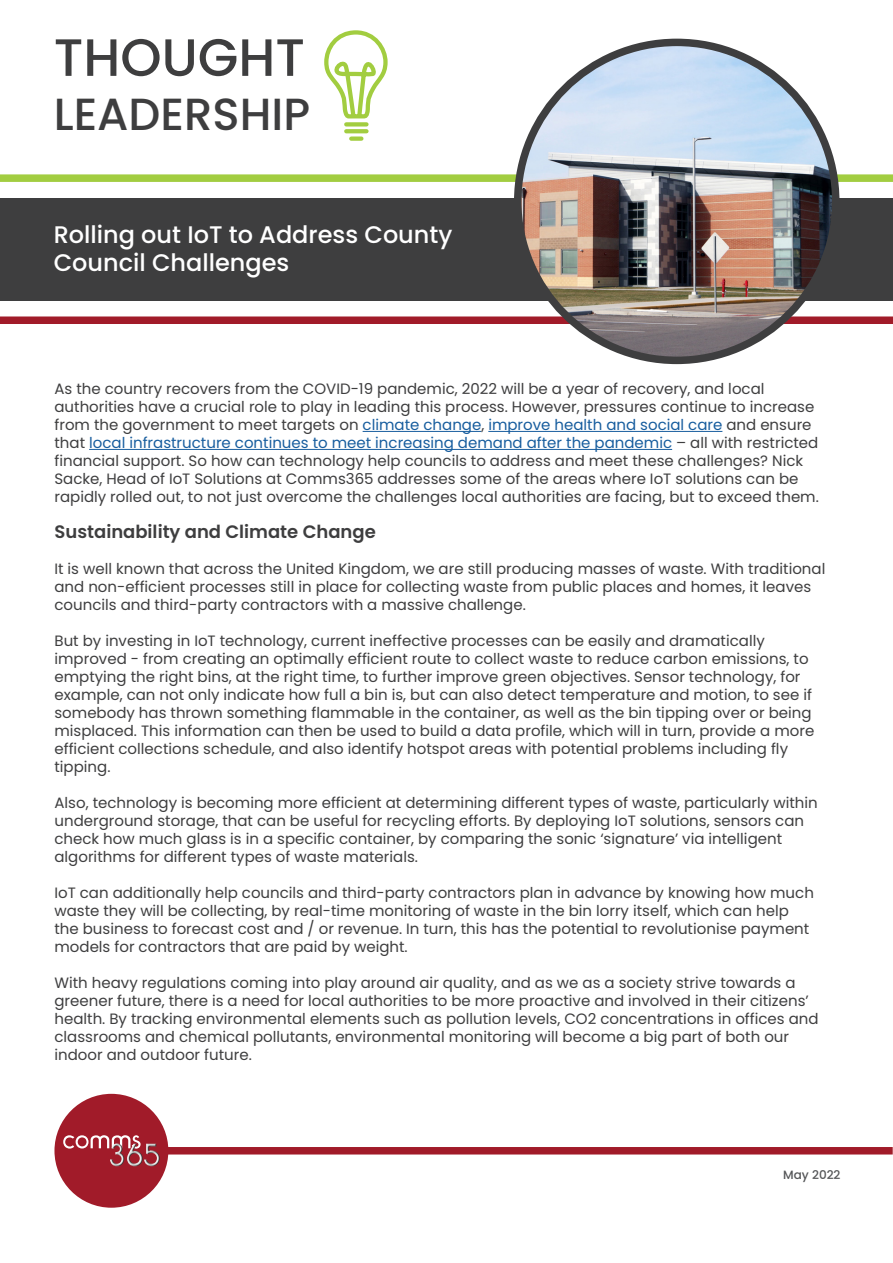
<style>
.page{position:relative;width:893px;height:1263px;background:#fff}
.page>*{position:absolute;margin:0;border:0;box-sizing:border-box;transform-origin:0 0}
.t1{font:500 52.5px "Poppins";color:#3e3e3f}
.t2{font:500 45px "Poppins";color:#3e3e3f}
.t3{font:500 24px/28.8px "Poppins";color:#fff}
.t4{font:600 18px "Poppins";color:#3e3e3f}
.t5{font:15px/18px "Poppins";color:#3e3e3f}
.t6{font:500 12px "Poppins";color:#545557}
.s1{color:#175d9e}
</style>
<div class="page">
<div style="left:0;top:316px;width:893px;height:8px;background:#a11b29"></div>
<div style="left:0;top:174px;width:893px;height:8px;background:#a2cd40"></div>
<svg style="left:324px;top:30px;width:63px;height:111px"></svg>
<div style="left:1px;top:198px;width:892px;height:103px;background:#3e3e3f"></div>
<div style="left:54px;top:1094px;width:114px;height:114px;background:#a11b29;border-radius:50%"></div>
<div style="left:119px;top:1147px;width:774px;height:7px;background:#a11b29"></div>
<img style="left:63px;top:1135px;width:78px;height:13px">
<img style="left:110px;top:1143px;width:50px;height:23px">
<hr style="left:363px;top:431px;width:118px;height:1px;background:#175d9e">
<hr style="left:488px;top:431px;width:234px;height:1px;background:#175d9e">
<hr style="left:89px;top:449px;width:583px;height:1px;background:#175d9e">
<img style="left:518px;top:42px;width:318px;height:318px;border-radius:159px">
<div style="left:514px;top:39px;width:325px;height:325px;border:8px solid #3e3e3f;border-radius:50%"></div>
<h1 class="t1" style="left:54px;top:27px;width:253px">THOUGHT</h1>
<h2 class="t2" style="left:54px;top:88px;width:258px">LEADERSHIP</h2>
<h3 class="t3" style="left:54px;top:220px;width:400px">Rolling out IoT to Address County<br>Council Challenges</h3>
<p class="t5" style="left:54px;top:380px;width:766px">As the country recovers from the COVID-19 pandemic, 2022 will be a year of recovery, and local authorities have a crucial role to play in leading this process. However, pressures continue to increase from the government to meet targets on <span class="s1">climate change</span>, <span class="s1">improve health and social care</span> and ensure that <span class="s1">local infrastructure continues to meet increasing demand after the pandemic</span> – all with restricted financial support. So how can technology help councils to address and meet these challenges? Nick Sacke, Head of IoT Solutions at Comms365 addresses some of the areas where IoT solutions can be rapidly rolled out, to not just overcome the challenges local authorities are facing, but to exceed them.</p>
<p class="t4" style="left:54px;top:521px;width:323px">Sustainability and Climate Change</p>
<p class="t5" style="left:54px;top:560px;width:772px">It is well known that across the United Kingdom, we are still producing masses of waste. With traditional and non-efficient processes still in place for collecting waste from public places and homes, it leaves councils and third-party contractors with a massive challenge.</p>
<p class="t5" style="left:54px;top:632px;width:761px">But by investing in IoT technology, current ineffective processes can be easily and dramatically improved - from creating an optimally efficient route to collect waste to reduce carbon emissions, to emptying the right bins, at the right time, to further improve green objectives. Sensor technology, for example, can not only indicate how full a bin is, but can also detect temperature and motion, to see if somebody has thrown something flammable in the container, as well as the bin tipping over or being misplaced. This information can then be used to build a data profile, which will in turn, provide a more efficient collections schedule, and also identify hotspot areas with potential problems including fly tipping.</p>
<p class="t5" style="left:54px;top:794px;width:765px">Also, technology is becoming more efficient at determining different types of waste, particularly within underground storage, that can be useful for recycling efforts. By deploying IoT solutions, sensors can check how much glass is in a specific container, by comparing the sonic ‘signature’ via intelligent algorithms for different types of waste materials.</p>
<p class="t5" style="left:54px;top:884px;width:761px">IoT can additionally help councils and third-party contractors plan in advance by knowing how much waste they will be collecting, by real-time monitoring of waste in the bin lorry itself, which can help the business to forecast cost and / or revenue. In turn, this has the potential to revolutionise payment models for contractors that are paid by weight.</p>
<p class="t5" style="left:54px;top:974px;width:766px">With heavy regulations coming into play around air quality, and as we as a society strive towards a greener future, there is a need for local authorities to be more proactive and involved in their citizens’ health. By tracking environmental elements such as pollution levels, CO2 concentrations in offices and classrooms and chemical pollutants, environmental monitoring will become a big part of both our indoor and outdoor future.</p>
<p class="t6" style="left:783px;top:1168px;width:59px">May 2022</p>
</div>
